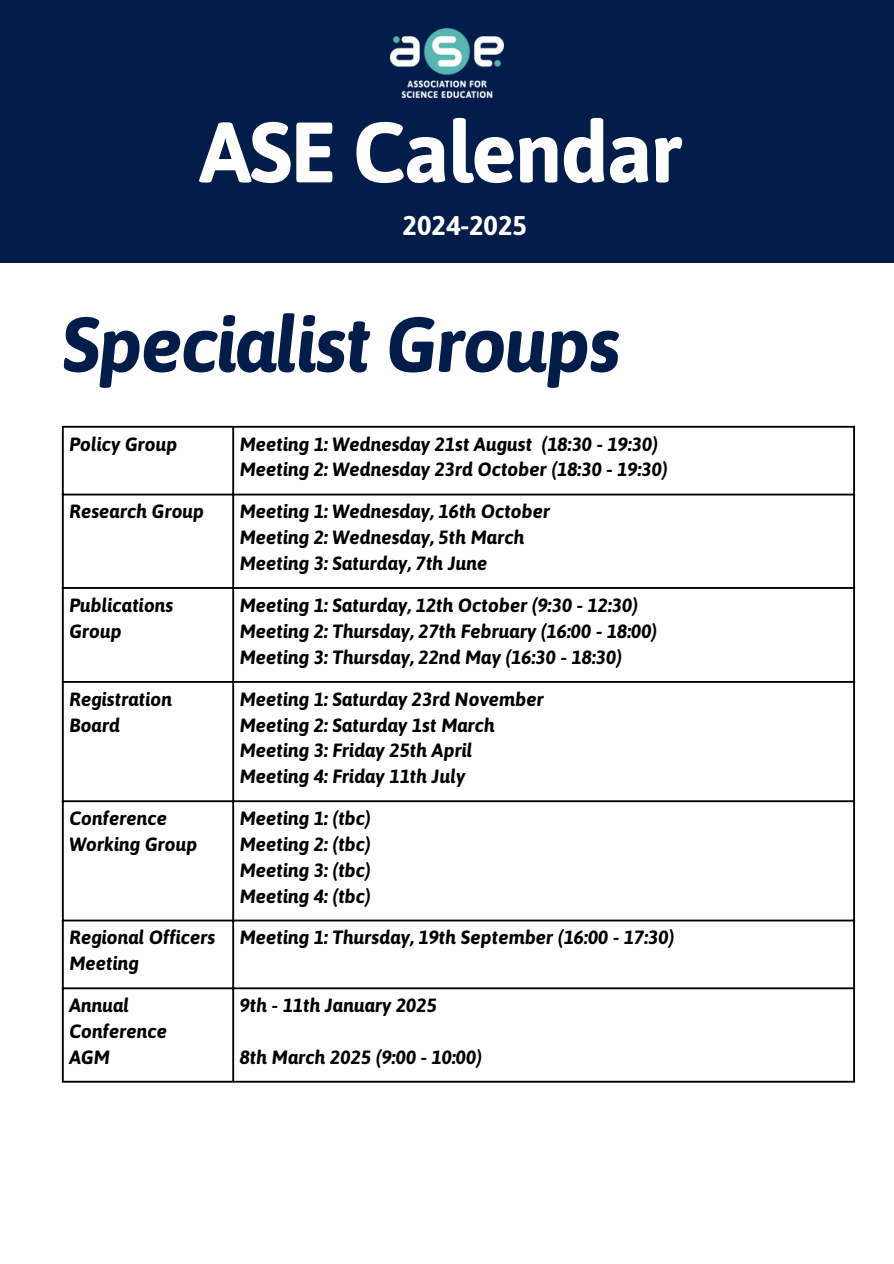
<style>
.page{position:relative;width:894px;height:1264px;background:#fff}
.page>*{position:absolute;margin:0;border:0;box-sizing:border-box;transform-origin:0 0}
.t1{font:700 85.5px "Asap";letter-spacing:-.025em;color:#fff}
.t2{font:italic 700 77.55px "Asap";letter-spacing:-.025em;color:#021d49}
.t3{font:700 27px "Asap";color:#fff}
.t4{font:italic 700 19.2px/25.8px "Asap";color:#000}
</style>
<div class="page">
<svg style="left:64px;top:428px;width:788px;height:652px"></svg>
<hr style="left:62px;top:428px;width:2px;height:652px;background:#000">
<hr style="left:232px;top:428px;width:2px;height:652px;background:#000">
<hr style="left:852px;top:428px;width:2px;height:652px;background:#000">
<hr style="left:62px;top:426px;width:792px;height:2px;background:#000">
<hr style="left:62px;top:493px;width:792px;height:2px;background:#000">
<hr style="left:62px;top:587px;width:792px;height:2px;background:#000">
<hr style="left:62px;top:681px;width:792px;height:2px;background:#000">
<hr style="left:62px;top:800px;width:792px;height:2px;background:#000">
<hr style="left:62px;top:919px;width:792px;height:2px;background:#000">
<hr style="left:62px;top:987px;width:792px;height:2px;background:#000">
<hr style="left:62px;top:1080px;width:792px;height:2px;background:#000">
<div style="left:0;top:0;width:892px;height:262px;background:#021d49"></div>
<img style="left:390px;top:29px;width:113px;height:68px">
<p class="t1" style="left:199px;top:102px;width:484px">ASE Calendar</p>
<p class="t3" style="left:402px;top:209px;width:126px">2024-2025</p>
<p class="t2" style="left:62px;top:299px;width:560px">Specialist Groups</p>
<p class="t4" style="left:69px;top:431px;width:110px">Policy Group</p>
<h1 class="t4" style="left:240px;top:431px;width:420px">Meeting 1: Wednesday 21st August (18:30 - 19:30)</h1>
<p class="t4" style="left:240px;top:456px;width:429px">Meeting 2: Wednesday 23rd October (18:30 - 19:30)</p>
<h1 class="t4" style="left:69px;top:498px;width:136px">Research Group</h1>
<p class="t4" style="left:240px;top:498px;width:312px">Meeting 1: Wednesday, 16th October</p>
<p class="t4" style="left:240px;top:524px;width:286px">Meeting 2: Wednesday, 5th March</p>
<p class="t4" style="left:240px;top:550px;width:249px">Meeting 3: Saturday, 7th June</p>
<p class="t4" style="left:69px;top:592px;width:106px">Publications<br>Group</p>
<p class="t4" style="left:240px;top:592px;width:400px">Meeting 1: Saturday, 12th October (9:30 - 12:30)</p>
<p class="t4" style="left:240px;top:618px;width:419px">Meeting 2: Thursday, 27th February (16:00 - 18:00)</p>
<p class="t4" style="left:240px;top:643px;width:384px">Meeting 3: Thursday, 22nd May (16:30 - 18:30)</p>
<p class="t4" style="left:69px;top:686px;width:104px">Registration<br>Board</p>
<p class="t4" style="left:240px;top:686px;width:305px">Meeting 1: Saturday 23rd November</p>
<p class="t4" style="left:240px;top:711px;width:257px">Meeting 2: Saturday 1st March</p>
<p class="t4" style="left:240px;top:737px;width:234px">Meeting 3: Friday 25th April</p>
<p class="t4" style="left:240px;top:763px;width:227px">Meeting 4: Friday 11th July</p>
<p class="t4" style="left:69px;top:805px;width:130px">Conference<br>Working Group</p>
<p class="t4" style="left:240px;top:805px;width:133px">Meeting 1: (tbc)</p>
<p class="t4" style="left:240px;top:831px;width:133px">Meeting 2: (tbc)</p>
<p class="t4" style="left:240px;top:857px;width:133px">Meeting 3: (tbc)</p>
<p class="t4" style="left:240px;top:882px;width:133px">Meeting 4: (tbc)</p>
<p class="t4" style="left:69px;top:924px;width:147px">Regional Officers<br>Meeting</p>
<p class="t4" style="left:240px;top:924px;width:436px">Meeting 1: Thursday, 19th September (16:00 - 17:30)</p>
<p class="t4" style="left:69px;top:992px;width:99px">Annual<br>Conference</p>
<p class="t4" style="left:69px;top:1043px;width:42px">AGM</p>
<p class="t4" style="left:240px;top:992px;width:199px">9th - 11th January 2025</p>
<p class="t4" style="left:240px;top:1043px;width:244px">8th March 2025 (9:00 - 10:00)</p>
</div>
